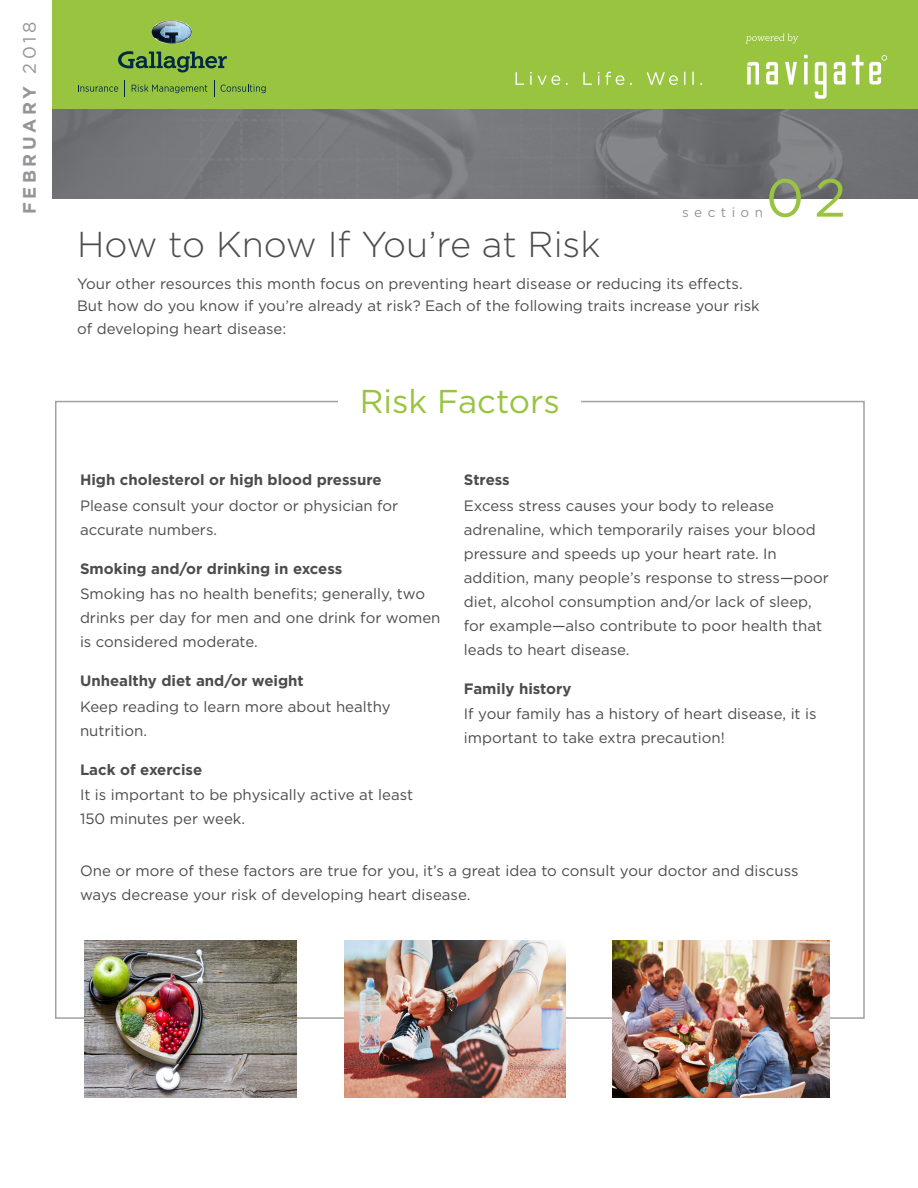
<style>
.page{position:relative;width:918px;height:1188px;background:#fff}
.page>*{position:absolute;margin:0;border:0;box-sizing:border-box;transform-origin:0 0}
.t1{font:53.25px "Gotham";color:#98c43f}
.t2{font:300 36px "Gotham";color:#4b4c4d}
.t3{font:33px "Gotham";color:#98c43f}
.t4{font:700 18px "Gotham";letter-spacing:.2em;color:#939598}
.t5{font:15px/24px "Gotham";color:#4b4c4d}
.t6{font:700 15px "Gotham";color:#4b4c4d}
.t7{font:13.5px "Gotham";letter-spacing:.4em;color:#939598}
.s1{font-weight:400}
</style>
<div class="page">
<svg style="left:53px;top:109px;width:865px;height:90px;background:#747578"></svg>
<img style="left:85px;top:940px;width:212px;height:158px">
<img style="left:344px;top:940px;width:222px;height:158px">
<img style="left:613px;top:940px;width:217px;height:158px">
<div style="left:53px;top:0;width:865px;height:109px;background:#98c43f"></div>
<svg style="left:118px;top:51px;width:109px;height:21px"></svg>
<svg style="left:152px;top:20px;width:41px;height:24px"></svg>
<svg style="left:78px;top:85px;width:40px;height:7px"></svg>
<svg style="left:132px;top:84px;width:75px;height:9px"></svg>
<svg style="left:221px;top:84px;width:45px;height:9px"></svg>
<svg style="left:214px;top:80px;width:1px;height:17px"></svg>
<svg style="left:804px;top:55px;width:4px;height:3px"></svg>
<svg style="left:766px;top:62px;width:12px;height:23px"></svg>
<svg style="left:834px;top:62px;width:12px;height:22px"></svg>
<svg style="left:815px;top:62px;width:12px;height:37px"></svg>
<svg style="left:785px;top:62px;width:12px;height:22px"></svg>
<svg style="left:804px;top:62px;width:4px;height:22px"></svg>
<svg style="left:747px;top:62px;width:12px;height:23px"></svg>
<svg style="left:852px;top:55px;width:35px;height:29px"></svg>
<svg style="left:746px;top:33px;width:53px;height:11px"></svg>
<svg style="left:516px;top:72px;width:186px;height:13px"></svg>
<p class="t4" style="left:19px;top:214px;width:194px;rotate:-90deg">FEBRUARY <span class="s1">2018</span></p>
<p class="t1" style="left:766px;top:164px;width:82px">02</p>
<p class="t7" style="left:682px;top:204px;width:82px">section</p>
<p class="t2" style="left:77px;top:225px;width:525px">How to Know If You’re at Risk</p>
<p class="t5" style="left:77px;top:272px;width:684px;line-height:22.5px">Your other resources this month focus on preventing heart disease or reducing its effects.<br>But how do you know if you’re already at risk? Each of the following traits increase your risk of developing heart disease:</p>
<p class="t3" style="left:360px;top:381px;width:202px">Risk Factors</p>
<p class="t6" style="left:80px;top:471px;width:303px">High cholesterol or high blood pressure</p>
<p class="t5" style="left:80px;top:493px;width:320px">Please consult your doctor or physician for accurate numbers.</p>
<p class="t6" style="left:80px;top:560px;width:264px">Smoking and/or drinking in excess</p>
<p class="t5" style="left:80px;top:582px;width:362px">Smoking has no health benefits; generally, two drinks per day for men and one drink for women is considered moderate.</p>
<p class="t6" style="left:80px;top:672px;width:225px">Unhealthy diet and/or weight</p>
<p class="t5" style="left:80px;top:694px;width:312px">Keep reading to learn more about healthy nutrition.</p>
<p class="t6" style="left:80px;top:761px;width:124px">Lack of exercise</p>
<p class="t5" style="left:80px;top:783px;width:335px">It is important to be physically active at least<br>150 minutes per week.</p>
<p class="t6" style="left:464px;top:471px;width:47px">Stress</p>
<p class="t5" style="left:464px;top:493px;width:367px">Excess stress causes your body to release adrenaline, which temporarily raises your blood pressure and speeds up your heart rate. In addition, many people’s response to stress—poor diet, alcohol consumption and/or lack of sleep, for example—also contribute to poor health that leads to heart disease.</p>
<p class="t6" style="left:464px;top:680px;width:109px">Family history</p>
<p class="t5" style="left:464px;top:702px;width:354px">If your family has a history of heart disease, it is important to take extra precaution!</p>
<p class="t5" style="left:80px;top:858px;width:720px">One or more of these factors are true for you, it’s a great idea to consult your doctor and discuss ways decrease your risk of developing heart disease.</p>
</div>
